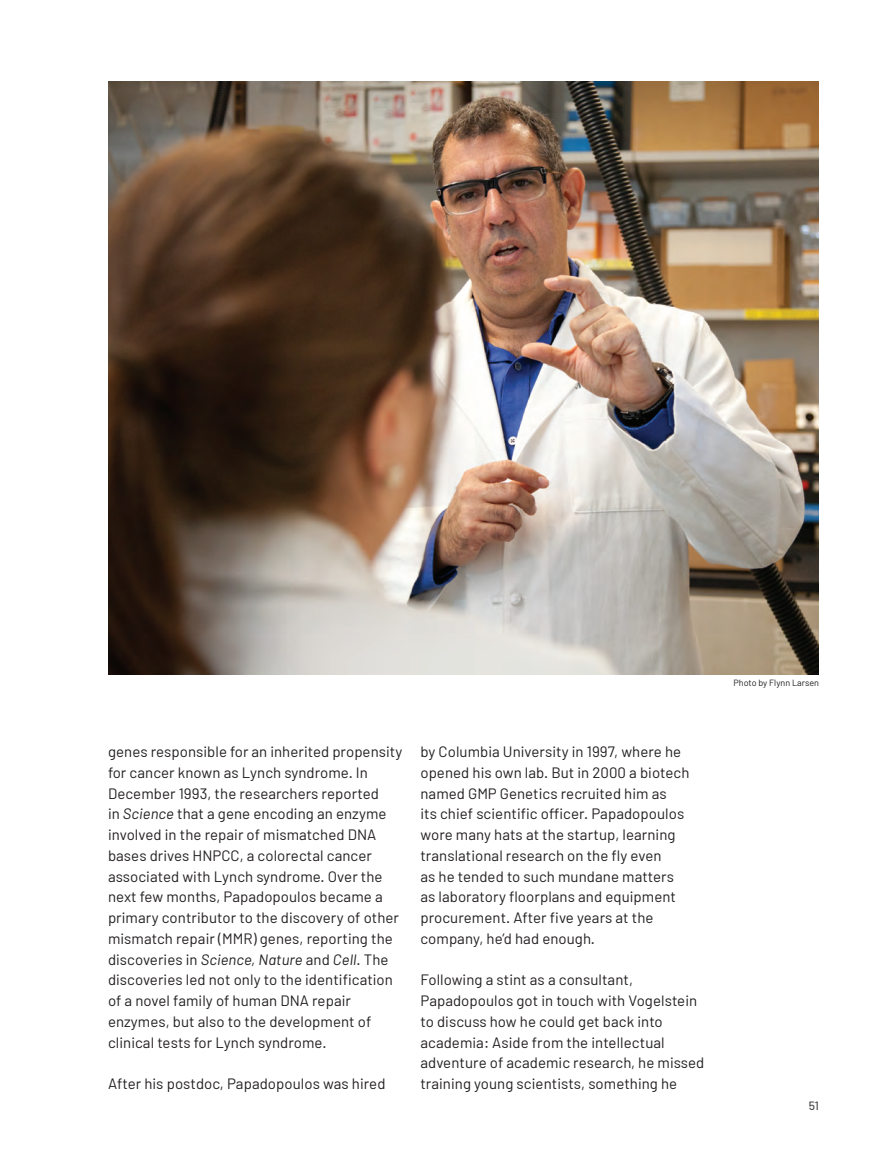
<style>
.page{position:relative;width:891px;height:1161px;background:#fff}
.page>*{position:absolute;margin:0;border:0;box-sizing:border-box;transform-origin:0 0}
.TOC_Article{font:15px/20.7px "Barlow";letter-spacing:.005em;color:#231f20}
.t1{font:500 12px "Barlow";color:#4b4c4d}
.TOC_Article-2{font:9px "Barlow";color:#231f20}
.s1{font-style:italic}
</style>
<div class="page">
<img style="left:108px;top:82px;width:711px;height:592px">
<p class="TOC_Article" style="left:108px;top:741px;width:296px">genes responsible for an inherited propensity for cancer known as Lynch syndrome. In December 1993, the researchers reported<br>in <span class="s1">Science</span> that a gene encoding an enzyme involved in the repair of mismatched DNA bases drives HNPCC, a colorectal cancer associated with Lynch syndrome. Over the next few months, Papadopoulos became a primary contributor to the discovery of other mismatch repair (MMR) genes, reporting the discoveries in <span class="s1">Science, Nature</span> and <span class="s1">Cell</span>. The discoveries led not only to the identification of a novel family of human DNA repair enzymes, but also to the development of clinical tests for Lynch syndrome.</p>
<p class="TOC_Article" style="left:108px;top:1073px;width:279px">After his postdoc, Papadopoulos was hired</p>
<p class="TOC_Article" style="left:420px;top:741px;width:271px">by Columbia University in 1997, where he opened his own lab. But in 2000 a biotech named GMP Genetics recruited him as<br>its chief scientific officer. Papadopoulos wore many hats at the startup, learning translational research on the fly even<br>as he tended to such mundane matters as laboratory floorplans and equipment procurement. After five years at the company, he’d had enough.</p>
<p class="TOC_Article" style="left:420px;top:969px;width:286px">Following a stint as a consultant, Papadopoulos got in touch with Vogelstein to discuss how he could get back into academia: Aside from the intellectual adventure of academic research, he missed training young scientists, something he</p>
<p class="TOC_Article-2" style="left:734px;top:677px;width:87px">Photo by Flynn Larsen</p>
<p class="t1" style="left:809px;top:1098px;width:12px">51</p>
</div>
